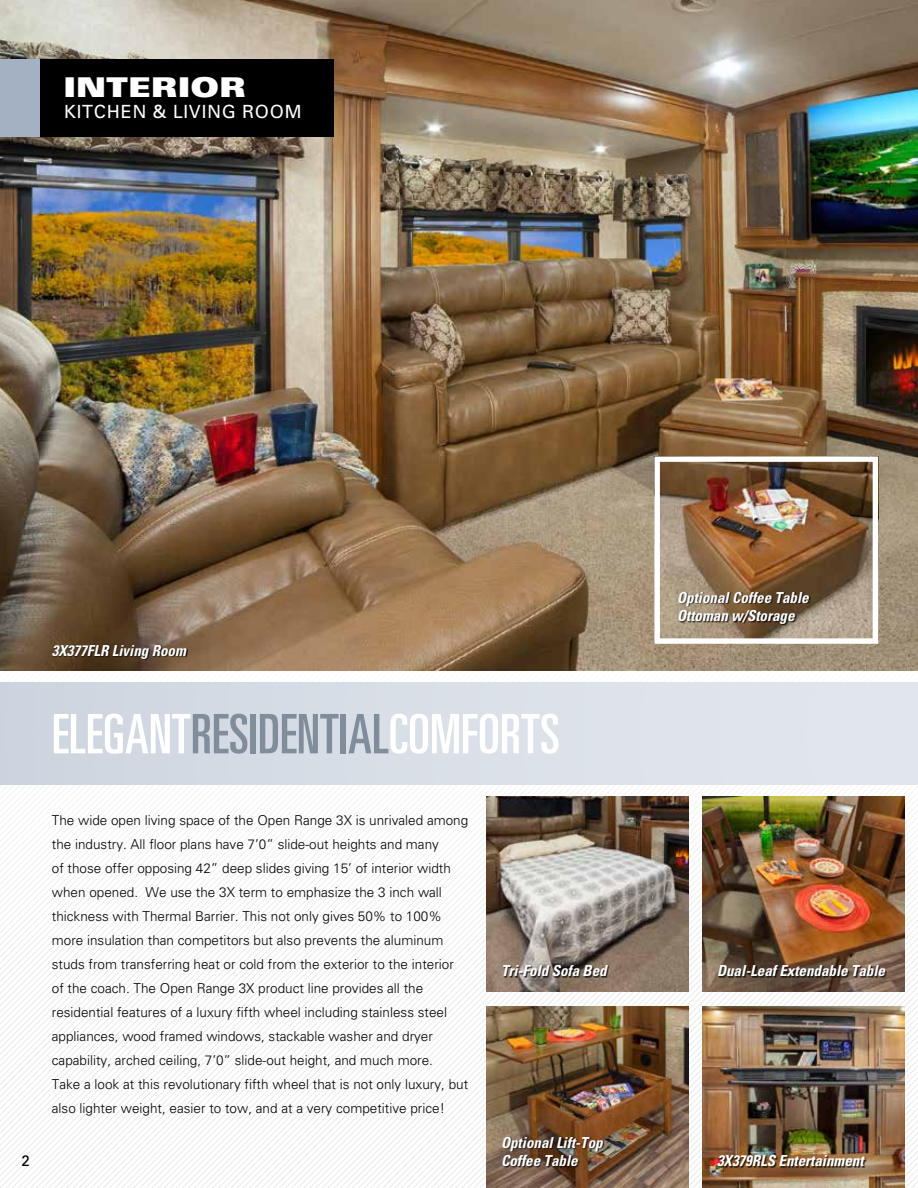
<style>
.page{position:relative;width:918px;height:1188px;background:#fff}
.page>*{position:absolute;margin:0;border:0;box-sizing:border-box;transform-origin:0 0}
.t1{font:ultra-condensed 54px "Nova Ultra S Si";color:#fff}
.t2{font:27px "Nova Ultra Expanded S Si Extra Black Expanded";color:#fff}
.t3{font:18px "Nova S Si";color:#fff}
.t4{font:italic 700 condensed 15px/18px "Nova Condensed S Si";color:#fff}
.t5{font:500 15px "Nova Medium S Si";color:#000}
.t6{font:300 13.5px/24px "Nova Light S Si";color:#000}
.s1{color:#818d9b}
</style>
<div class="page">
<svg style="left:854px;top:785px;width:64px;height:403px"></svg>
<img style="left:0;top:0;width:918px;height:671px">
<div style="left:0;top:59px;width:334px;height:78px;background:#a3b1c2"></div>
<div style="left:40px;top:59px;width:294px;height:78px;background:#000"></div>
<div style="left:0;top:682px;width:918px;height:103px;background:linear-gradient(to right,#ced6e0,#e4e8ee)"></div>
<div style="left:53px;top:645px;width:135px;height:15px;background:#000;opacity:.75"></div>
<img style="left:702px;top:796px;width:202px;height:195px">
<img style="left:486px;top:796px;width:202px;height:196px">
<img style="left:702px;top:1006px;width:202px;height:182px">
<img style="left:486px;top:1006px;width:202px;height:182px">
<div style="left:718px;top:1155px;width:149px;height:13px;background:#000;opacity:.75"></div>
<div style="left:718px;top:965px;width:169px;height:13px;background:#000;opacity:.75"></div>
<div style="left:503px;top:1137px;width:101px;height:31px;background:#000;opacity:.75"></div>
<div style="left:503px;top:965px;width:107px;height:13px;background:#000;opacity:.75"></div>
<img style="left:661px;top:462px;width:211px;height:176px">
<div style="left:655px;top:456px;width:223px;height:188px;border:5px solid #fff"></div>
<div style="left:679px;top:592px;width:132px;height:33px;background:#000;opacity:.75"></div>
<h2 class="t2" style="left:64px;top:71px;width:184px">INTERIOR</h2>
<h3 class="t3" style="left:64px;top:101px;width:240px">KITCHEN &amp; LIVING ROOM</h3>
<p class="t4" style="left:52px;top:641px;width:136px">3X377FLR Living Room</p>
<h1 class="t1" style="left:52px;top:703px;width:510px">ELEGANT<span class="s1">RESIDENTIAL</span>COMFORTS</h1>
<p class="t5" style="left:22px;top:1152px;width:10px">2</p>
<p class="t6" style="left:52px;top:808px;width:418px">The wide open living space of the Open Range 3X is unrivaled among the industry. All floor plans have 7’0” slide-out heights and many<br>of those offer opposing 42” deep slides giving 15’ of interior width when opened. We use the 3X term to emphasize the 3 inch wall thickness with Thermal Barrier. This not only gives 50% to 100% more insulation than competitors but also prevents the aluminum studs from transferring heat or cold from the exterior to the interior of the coach. The Open Range 3X product line provides all the residential features of a luxury fifth wheel including stainless steel appliances, wood framed windows, stackable washer and dryer capability, arched ceiling, 7’0” slide-out height, and much more.<br>Take a look at this revolutionary fifth wheel that is not only luxury, but also lighter weight, easier to tow, and at a very competitive price!</p>
<p class="t4" style="left:501px;top:962px;width:107px">Tri-Fold Sofa Bed</p>
<p class="t4" style="left:501px;top:1134px;width:103px">Optional Lift-Top<br>Coffee Table</p>
<p class="t4" style="left:677px;top:589px;width:133px">Optional Coffee Table<br>Ottoman w/Storage</p>
<p class="t4" style="left:717px;top:962px;width:170px">Dual-Leaf Extendable Table</p>
<p class="t4" style="left:717px;top:1152px;width:148px">3X379RLS Entertainment</p>
</div>
